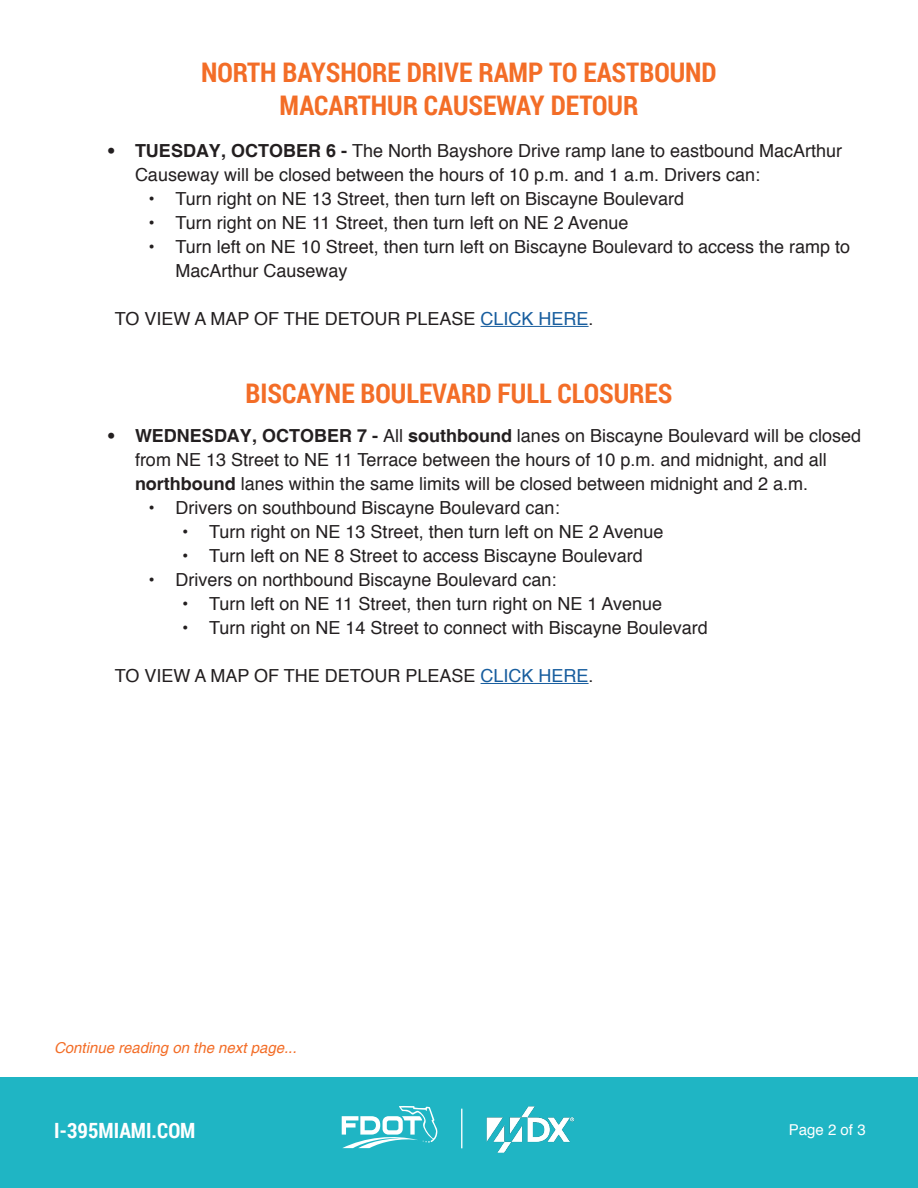
<style>
.page{position:relative;width:918px;height:1188px;background:#fff}
.page>*{position:absolute;margin:0;border:0;box-sizing:border-box;transform-origin:0 0}
.t1{font:700 27px/32.4px "Roboto Condensed";color:#f36d27;text-align:center}
.t2{font:700 21px "Roboto Condensed";color:#fff}
.t3{font:18px/24px "Helvetica";color:#231f20}
.t4{font:italic 15px "Helvetica";color:#f36d27}
.t5{font:15px "Helvetica";color:#fff}
.s1{font-weight:700}
.s2{color:#175d9e}
</style>
<div class="page">
<div style="left:0;top:1077px;width:918px;height:111px;background:#1fb5c4"></div>
<hr style="left:461px;top:1109px;width:1px;height:39px;background:#fff">
<svg style="left:342px;top:1106px;width:95px;height:42px"></svg>
<img style="left:486px;top:1106px;width:89px;height:47px">
<hr style="left:481px;top:326px;width:108px;height:1px;background:#175d9e">
<hr style="left:481px;top:683px;width:108px;height:1px;background:#175d9e">
<p class="t1" style="left:201px;top:55px;width:517px">NORTH BAYSHORE DRIVE RAMP TO EASTBOUND<br>MACARTHUR CAUSEWAY DETOUR</p>
<p class="t3" style="left:135px;top:139px;width:709px;text-indent:-27px"><span class="s1">• TUESDAY, OCTOBER 6 -</span> The North Bayshore Drive ramp lane to eastbound MacArthur<br>Causeway will be closed between the hours of 10 p.m. and 1 a.m. Drivers can:</p>
<p class="t3" style="left:148px;top:187px;width:537px">• Turn right on NE 13 Street, then turn left on Biscayne Boulevard</p>
<p class="t3" style="left:148px;top:211px;width:481px">• Turn right on NE 11 Street, then turn left on NE 2 Avenue</p>
<p class="t3" style="left:176px;top:235px;width:676px;text-indent:-27px">• Turn left on NE 10 Street, then turn left on Biscayne Boulevard to access the ramp to<br>MacArthur Causeway</p>
<p class="t3" style="left:115px;top:307px;width:480px">TO VIEW A MAP OF THE DETOUR PLEASE <span class="s2">CLICK HERE</span>.</p>
<p class="t1" style="left:245px;top:377px;width:429px">BISCAYNE BOULEVARD FULL CLOSURES</p>
<p class="t3" style="left:135px;top:424px;width:728px;text-indent:-27px"><span class="s1">• WEDNESDAY, OCTOBER 7 -</span> All <span class="s1">southbound</span> lanes on Biscayne Boulevard will be closed from NE 13 Street to NE 11 Terrace between the hours of 10 p.m. and midnight, and all <span class="s1">northbound</span> lanes within the same limits will be closed between midnight and 2 a.m.</p>
<p class="t3" style="left:148px;top:496px;width:413px">• Drivers on southbound Biscayne Boulevard can:</p>
<p class="t3" style="left:182px;top:520px;width:483px">• Turn right on NE 13 Street, then turn left on NE 2 Avenue</p>
<p class="t3" style="left:182px;top:544px;width:462px">• Turn left on NE 8 Street to access Biscayne Boulevard</p>
<p class="t3" style="left:148px;top:568px;width:410px">• Drivers on northbound Biscayne Boulevard can:</p>
<p class="t3" style="left:182px;top:592px;width:481px">• Turn left on NE 11 Street, then turn right on NE 1 Avenue</p>
<p class="t3" style="left:182px;top:616px;width:527px">• Turn right on NE 14 Street to connect with Biscayne Boulevard</p>
<p class="t3" style="left:115px;top:664px;width:480px">TO VIEW A MAP OF THE DETOUR PLEASE <span class="s2">CLICK HERE</span>.</p>
<p class="t4" style="left:54px;top:1039px;width:244px">Continue reading on the next page...</p>
<p class="t2" style="left:54px;top:1116px;width:143px">I-395MIAMI.COM</p>
<p class="t5" style="left:789px;top:1118px;width:78px">Page 2 of 3</p>
</div>
